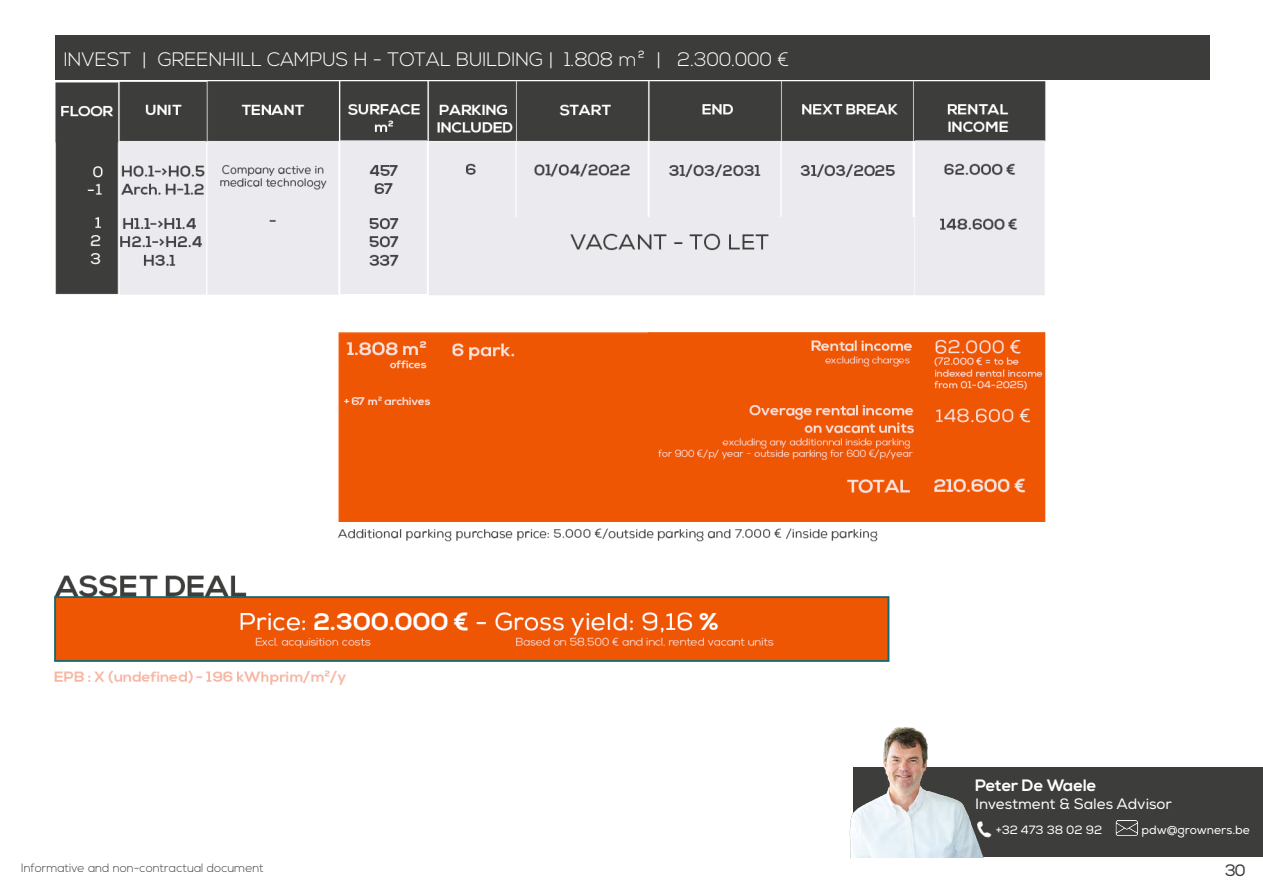
<style>
.page{position:relative;width:1263px;height:893px;background:#fff}
.page>*{position:absolute;margin:0;border:0;box-sizing:border-box;transform-origin:0 0}
.t1{font:300 19.5px "Nexa";color:#fff}
.t2{font:700 16.5px "Nexa";color:#fff}
.t3{font:16.5px "Nexa";color:#3c3c3b}
.t4{font:15px "Nexa";color:#fff}
.t5{font:300 12px "Nexa";color:#3c3c3b}
.t6{font:12px "Nexa";color:#fff}
</style>
<div class="page">
<div style="left:853px;top:767px;width:409px;height:90px;background:#3d3d3c"></div>
<img style="left:983px;top:831px;width:9px;height:7px">
<img style="left:1115px;top:821px;width:23px;height:15px">
<img style="left:849px;top:727px;width:134px;height:130px">
<img style="left:54px;top:81px;width:992px;height:604px">
<div style="left:55px;top:35px;width:1155px;height:45px;background:#3c3c3b"></div>
<p class="t1" style="left:64px;top:48px;width:727px">INVEST | GREENHILL CAMPUS H - TOTAL BUILDING | 1.808 m² | 2.300.000 €</p>
<p class="t2" style="left:975px;top:776px;width:123px">Peter De Waele</p>
<p class="t4" style="left:975px;top:795px;width:199px">Investment &amp; Sales Advisor</p>
<p class="t6" style="left:996px;top:822px;width:108px">+32 473 38 02 92</p>
<p class="t6" style="left:1141px;top:822px;width:110px">pdw@growners.be</p>
<p class="t5" style="left:21px;top:861px;width:244px">Informative and non-contractual document</p>
<p class="t3" style="left:1225px;top:860px;width:23px">30</p>
</div>
